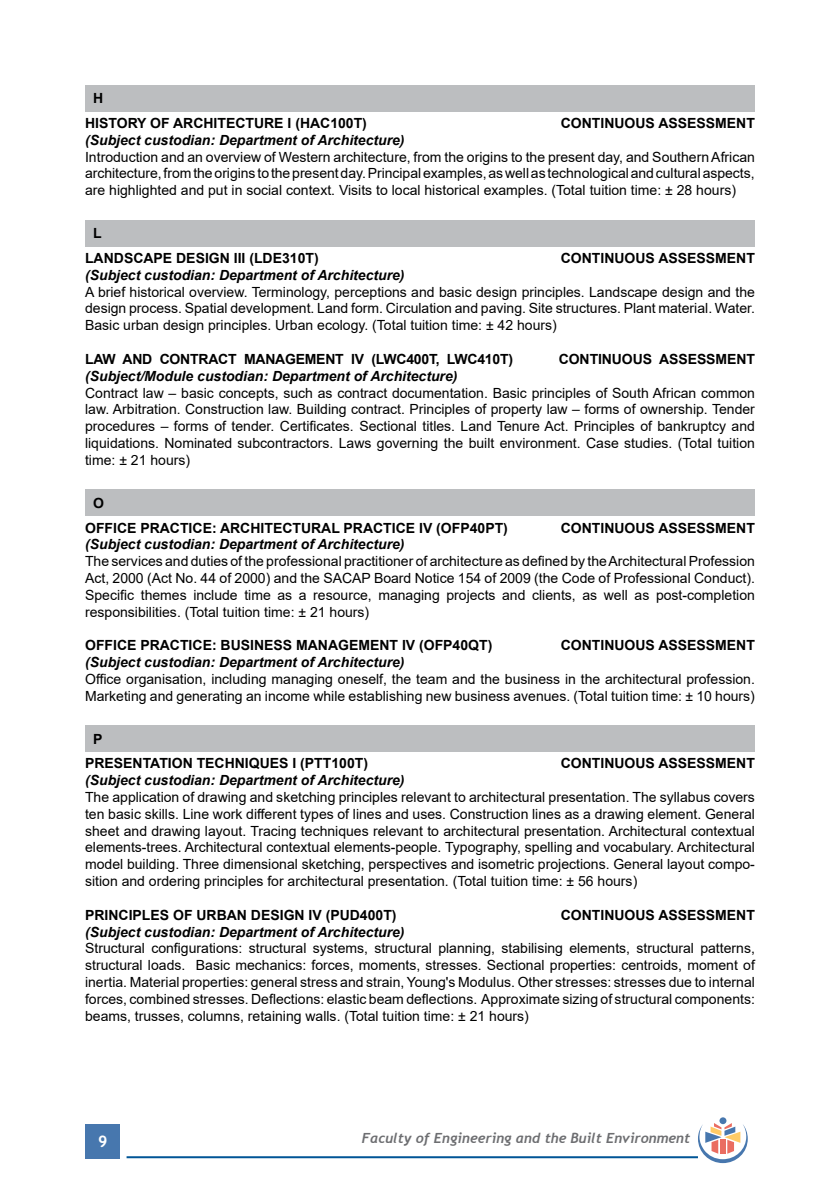
<style>
.page{position:relative;width:840px;height:1191px;background:#fff}
.page>*{position:absolute;margin:0;border:0;box-sizing:border-box;transform-origin:0 0}
.t1{font:700 16px "Trebuchet MS";color:#fff}
.t2{font:14px/16.8px "Arial";color:#000;text-align:justify}
.t3{font:700 14px/24.8px "Arial";color:#000}
.t4{font:italic 700 14px "Arial";color:#000}
.t5{font:italic 700 14px "Trebuchet";color:#6d6e71}
</style>
<div class="page">
<div style="left:86px;top:1124px;width:34px;height:34px;background:#4777ae"></div>
<hr style="left:126px;top:1156px;width:571px;height:2px;background:#005596">
<div style="left:719px;top:1117px;width:7px;height:7px;background:#4777ae;border-radius:50%"></div>
<svg style="left:697px;top:1123px;width:50px;height:40px"></svg>
<div style="left:85px;top:85px;width:669px;height:26px;background:#bcbec0"></div>
<div style="left:85px;top:220px;width:669px;height:26px;background:#bcbec0"></div>
<div style="left:85px;top:489px;width:669px;height:27px;background:#bcbec0"></div>
<div style="left:85px;top:725px;width:669px;height:26px;background:#bcbec0"></div>
<p class="t3" style="left:85px;top:86px;width:283px;text-indent:8px">H<br>HISTORY OF ARCHITECTURE I (HAC100T)</p>
<p class="t3" style="left:560px;top:111px;width:195px">CONTINUOUS ASSESSMENT</p>
<p class="t4" style="left:85px;top:131px;width:321px">(Subject custodian: Department of Architecture)</p>
<p class="t2" style="left:85px;top:148px;width:671px">Introduction and an overview of Western architecture, from the origins to the present day, and Southern African architecture, from the origins to the present day. Principal examples, as well as technological and cultural aspects, are highlighted and put in social context. Visits to local historical examples. (Total tuition time: ± 28 hours)</p>
<p class="t3" style="left:85px;top:221px;width:235px;text-indent:8px">L<br>LANDSCAPE DESIGN III (LDE310T)</p>
<p class="t3" style="left:560px;top:246px;width:195px">CONTINUOUS ASSESSMENT</p>
<p class="t4" style="left:85px;top:266px;width:321px">(Subject custodian: Department of Architecture)</p>
<p class="t2" style="left:85px;top:283px;width:671px">A brief historical overview. Terminology, perceptions and basic design principles. Landscape design and the design process. Spatial development. Land form. Circulation and paving. Site structures. Plant material. Water.<br>Basic urban design principles. Urban ecology. (Total tuition time: ± 42 hours)</p>
<p class="t3" style="left:85px;top:347px;width:429px">LAW AND CONTRACT MANAGEMENT IV (LWC400T, LWC410T)</p>
<p class="t3" style="left:558px;top:347px;width:197px">CONTINUOUS ASSESSMENT</p>
<p class="t4" style="left:85px;top:366px;width:374px">(Subject/Module custodian: Department of Architecture)</p>
<p class="t2" style="left:85px;top:384px;width:671px">Contract law – basic concepts, such as contract documentation. Basic principles of South African common law. Arbitration. Construction law. Building contract. Principles of property law – forms of ownership. Tender procedures – forms of tender. Certificates. Sectional titles. Land Tenure Act. Principles of bankruptcy and liquidations. Nominated subcontractors. Laws governing the built environment. Case studies. (Total tuition time: ± 21 hours)</p>
<p class="t3" style="left:85px;top:490px;width:424px;text-indent:8px">O<br>OFFICE PRACTICE: ARCHITECTURAL PRACTICE IV (OFP40PT)</p>
<p class="t3" style="left:560px;top:515px;width:195px">CONTINUOUS ASSESSMENT</p>
<p class="t4" style="left:85px;top:535px;width:321px">(Subject custodian: Department of Architecture)</p>
<p class="t2" style="left:85px;top:553px;width:671px">The services and duties of the professional practitioner of architecture as defined by the Architectural Profession Act, 2000 (Act No. 44 of 2000) and the SACAP Board Notice 154 of 2009 (the Code of Professional Conduct).<br>Specific themes include time as a resource, managing projects and clients, as well as post-completion responsibilities. (Total tuition time: ± 21 hours)</p>
<p class="t3" style="left:85px;top:633px;width:408px">OFFICE PRACTICE: BUSINESS MANAGEMENT IV (OFP40QT)</p>
<p class="t3" style="left:560px;top:633px;width:195px">CONTINUOUS ASSESSMENT</p>
<p class="t4" style="left:85px;top:653px;width:321px">(Subject custodian: Department of Architecture)</p>
<p class="t2" style="left:85px;top:670px;width:671px">Office organisation, including managing oneself, the team and the business in the architectural profession.<br>Marketing and generating an income while establishing new business avenues. (Total tuition time: ± 10 hours)</p>
<p class="t3" style="left:85px;top:726px;width:284px;text-indent:8px">P<br>PRESENTATION TECHNIQUES I (PTT100T)</p>
<p class="t3" style="left:560px;top:751px;width:195px">CONTINUOUS ASSESSMENT</p>
<p class="t4" style="left:85px;top:771px;width:321px">(Subject custodian: Department of Architecture)</p>
<p class="t2" style="left:85px;top:788px;width:671px">The application of drawing and sketching principles relevant to architectural presentation. The syllabus covers ten basic skills. Line work different types of lines and uses. Construction lines as a drawing element. General sheet and drawing layout. Tracing techniques relevant to architectural presentation. Architectural contextual elements-trees. Architectural contextual elements-people. Typography, spelling and vocabulary. Architectural model building. Three dimensional sketching, perspectives and isometric projections. General layout compo&shy;sition and ordering principles for architectural presentation. (Total tuition time: ± 56 hours)</p>
<p class="t3" style="left:85px;top:902px;width:313px">PRINCIPLES OF URBAN DESIGN IV (PUD400T)</p>
<p class="t3" style="left:560px;top:902px;width:195px">CONTINUOUS ASSESSMENT</p>
<p class="t4" style="left:85px;top:922px;width:321px">(Subject custodian: Department of Architecture)</p>
<p class="t2" style="left:85px;top:940px;width:671px">Structural configurations: structural systems, structural planning, stabilising elements, structural patterns, structural loads. Basic mechanics: forces, moments, stresses. Sectional properties: centroids, moment of inertia. Material properties: general stress and strain, Young's Modulus. Other stresses: stresses due to internal forces, combined stresses. Deflections: elastic beam deflections. Approximate sizing of structural components: beams, trusses, columns, retaining walls. (Total tuition time: ± 21 hours)</p>
<p class="t1" style="left:98px;top:1131px;width:11px">9</p>
<p class="t5" style="left:362px;top:1129px;width:329px">Faculty of Engineering and the Built Environment</p>
</div>
